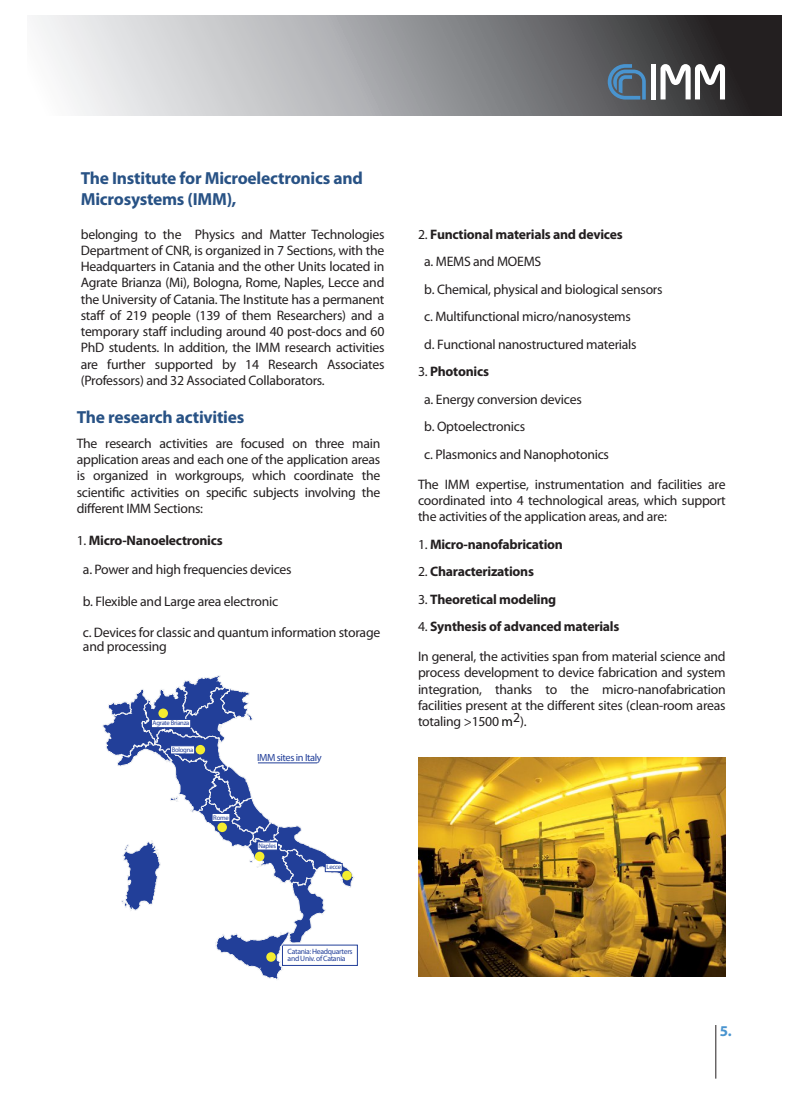
<style>
.page{position:relative;width:797px;height:1105px;background:#fff}
.page>*{position:absolute;margin:0;border:0;box-sizing:border-box;transform-origin:0 0}
.t1{font:700 17.5px/21px "Myriad Pro";letter-spacing:-.015em;color:#285285}
.t2{font:700 15px "Myriad Pro";color:#4994cf}
.t3{font:13.75px/16.2px "Myriad Pro";letter-spacing:-.02em;color:#231f20}
.t4{font:700 13.75px "Myriad Pro";letter-spacing:-.02em;color:#231f20}
.t5{font:10.38px "Myriad Pro";letter-spacing:-.04em;color:#223f99}
.t6{font:7.62px/7.5px "Myriad Pro";letter-spacing:-.035em;color:#223f99}
.t7{font:6.62px "Myriad Pro";letter-spacing:-.04em;color:#223f99}
.s1{font-weight:700}
.s2{font-weight:400}
.s3{color:#080704}
</style>
<div class="page">
<img style="left:419px;top:757px;width:307px;height:219px">
<svg style="left:35px;top:16px;width:746px;height:99px;background:#98989a"></svg>
<hr style="left:715px;top:1025px;width:1px;height:54px;background:#231f20">
<svg style="left:660px;top:64px;width:65px;height:35px"></svg>
<div style="left:651px;top:64px;width:5px;height:35px;background:#fff"></div>
<svg style="left:608px;top:64px;width:38px;height:36px"></svg>
<div style="left:282px;top:945px;width:76px;height:21px;background:#fff;border:1px solid #223f99"></div>
<svg style="left:102px;top:675px;width:253px;height:305px"></svg>
<div style="left:158px;top:709px;width:10px;height:9px;background:#f4ed2f;border-radius:50%"></div>
<div style="left:196px;top:745px;width:9px;height:9px;background:#f4ed2f;border-radius:50%"></div>
<div style="left:217px;top:823px;width:10px;height:9px;background:#f4ed2f;border-radius:50%"></div>
<div style="left:255px;top:852px;width:9px;height:9px;background:#f4ed2f;border-radius:50%"></div>
<div style="left:342px;top:871px;width:10px;height:9px;background:#f4ed2f;border-radius:50%"></div>
<div style="left:266px;top:952px;width:10px;height:10px;background:#f4ed2f;border-radius:50%"></div>
<div style="left:151px;top:719px;width:40px;height:9px;background:#fff;border:1px solid #223f99"></div>
<div style="left:170px;top:745px;width:25px;height:9px;background:#fff;border:1px solid #223f99"></div>
<div style="left:212px;top:813px;width:18px;height:9px;background:#fff;border:1px solid #223f99"></div>
<div style="left:257px;top:841px;width:21px;height:10px;background:#fff;border:1px solid #223f99"></div>
<div style="left:325px;top:863px;width:17px;height:9px;background:#fff"></div>
<div style="left:325px;top:863px;width:18px;height:9px;border:1px solid #223f99"></div>
<hr style="left:258px;top:762px;width:59px;height:1px;background:#223f99">
<p class="t1" style="left:81px;top:169px;width:283px">The Institute for Microelectronics and<br>Microsystems (IMM),</p>
<p class="t3" style="left:81px;top:227px;width:305px;text-align:justify">belonging to the Physics and Matter Technologies Department of CNR, is organized in 7 Sections, with the Headquarters in Catania and the other Units located in Agrate Brianza (Mi), Bologna, Rome, Naples, Lecce and the University of Catania. The Institute has a permanent staff of 219 people (139 of them Researchers) and a temporary staff including around 40 post-docs and 60<br>PhD students. In addition, the IMM research activities are further supported by 14 Research Associates (Professors) and 32 Associated Collaborators.</p>
<p class="t1" style="left:77px;top:408px;width:169px">The research activities</p>
<p class="t3" style="left:77px;top:436px;width:305px;text-align:justify">The research activities are focused on three main application areas and each one of the application areas is organized in workgroups, which coordinate the scientific activities on specific subjects involving the different IMM Sections:</p>
<p class="t3" style="left:83px;top:526px;width:210px;line-height:29.2px;text-indent:-6px">1. <span class="s1">Micro-Nanoelectronics<br></span>a. Power and high frequencies devices</p>
<p class="t3" style="left:83px;top:594px;width:197px">b. Flexible and Large area electronic</p>
<p class="t3" style="left:83px;top:627px;width:299px;line-height:13.8px">c. Devices for classic and quantum information storage and processing</p>
<p class="t7" style="left:153px;top:720px;width:38px">Agrate Brianza</p>
<p class="t7" style="left:172px;top:747px;width:23px">Bologna</p>
<p class="t7" style="left:213px;top:815px;width:17px">Rome</p>
<p class="t5" style="left:257px;top:753px;width:66px">IMM sites in Italy</p>
<p class="t7" style="left:258px;top:843px;width:19px">Naples</p>
<p class="t7" style="left:327px;top:864px;width:16px">Lecce</p>
<p class="t6" style="left:288px;top:948px;width:67px">Catania:Headquarters andUniv.of Catania</p>
<p class="t3" style="left:424px;top:221px;width:240px;line-height:27.5px;text-indent:-6px">2. <span class="s1">Functional materials and devices<br></span>a. MEMS and MOEMS<br>b. Chemical, physical and biological sensors c. Multifunctional micro/nanosystems<br>d. Functional nanostructured materials</p>
<p class="t3" style="left:424px;top:359px;width:186px;line-height:27.5px;text-indent:-6px">3. <span class="s1">Photonics<br></span>a. Energy conversion devices<br>b. Optoelectronics<br>c. Plasmonics and Nanophotonics</p>
<p class="t3" style="left:418px;top:477px;width:309px;text-align:justify">The IMM expertise, instrumentation and facilities are coordinated into 4 technological areas, which support the activities of the application areas, and are:</p>
<p class="t4" style="left:418px;top:538px;width:146px"><span class="s2">1.</span> Micro-nanofabrication</p>
<p class="t4" style="left:418px;top:566px;width:118px"><span class="s2">2.</span> Characterizations</p>
<p class="t4" style="left:418px;top:593px;width:140px"><span class="s2">3.</span> Theoretical modeling</p>
<p class="t3" style="left:418px;top:613px;width:309px;line-height:30px">4. <span class="s1">Synthesis of advanced materials<br></span>In general, the activities span from material science and</p>
<p class="t3" style="left:418px;top:666px;width:309px;text-align:justify">process development to device fabrication and system integration, thanks to the micro-nanofabrication facilities present at the different sites (clean-room areas totaling &gt;1500 <span class="s3">m</span>2).</p>
<p class="t2" style="left:720px;top:1025px;width:14px">5.</p>
</div>
